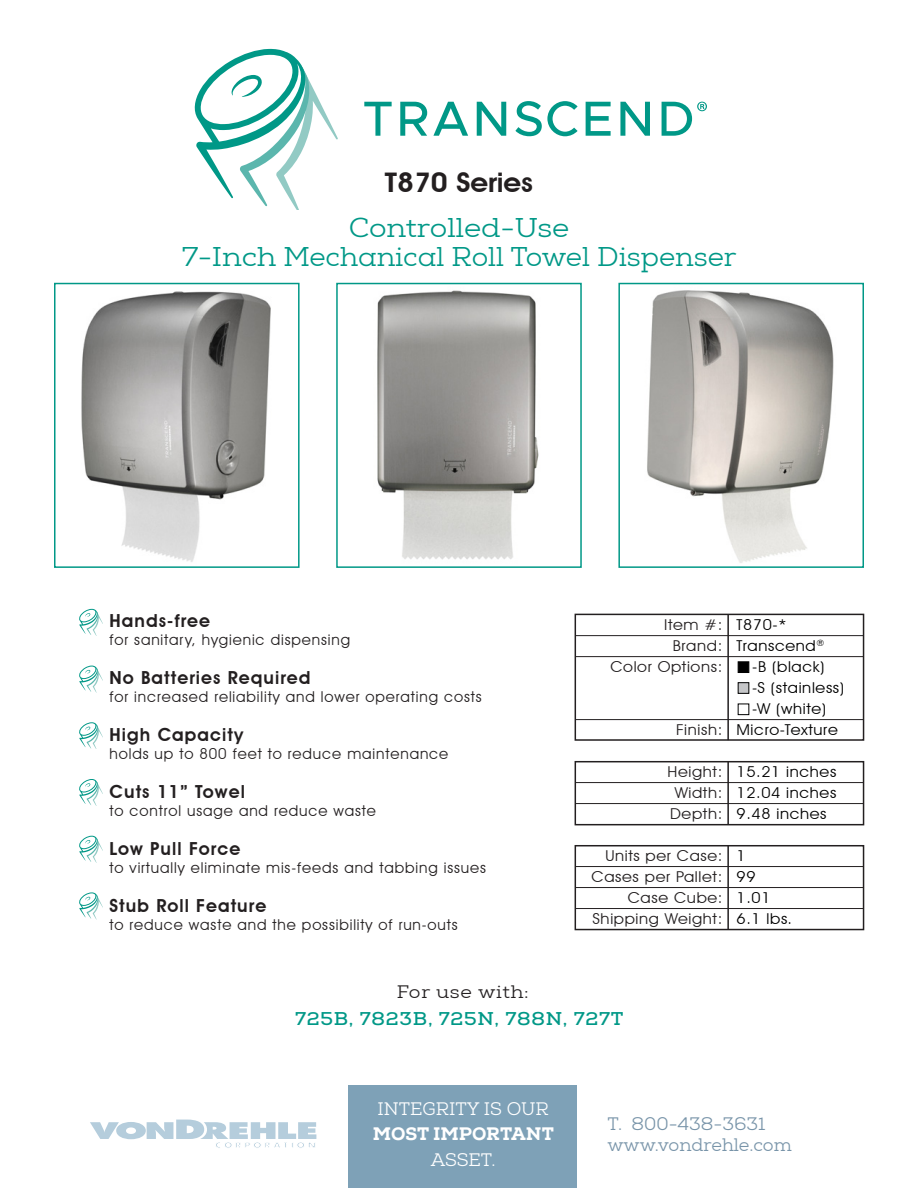
<style>
.page{position:relative;width:918px;height:1188px;background:#fff}
.page>*{position:absolute;margin:0;border:0;box-sizing:border-box;transform-origin:0 0}
.t1{font:27px "Nexa Slab";color:#009887;scale:1.08 1}
.t2{font:600 27px "Avant Garde IT Cby BT";color:#231f20;scale:1.08 1}
.t3{font:600 18px "Avant Garde IT Cby BT";letter-spacing:.06em;color:#231f20}
.t4{font:18px "Nexa Slab";color:#7894a9}
.t5{font:700 18px "Nexa Slab";letter-spacing:.04em;color:#009887;scale:1.08 1}
.t6{font:18px "Nexa Slab";color:#fff}
.t7{font:800 18px "Nexa Slab";color:#fff}
.t8{font:18px "Nexa Slab";letter-spacing:.04em;color:#231f20;scale:1.08 1}
.t9{font:15px "Avant Garde IT Cby BT";letter-spacing:.06em;color:#231f20}
.t10{font:15px "Avant Garde IT Cby BT";letter-spacing:.04em;color:#000;scale:1.08 1}
.t11{font:15px "Avant Garde IT Cby BT";letter-spacing:.04em;color:#231f20;scale:1.08 1}
.t12{font:15px "Avant Garde IT Cby BT";letter-spacing:.06em;color:#231f20;scale:1.08 1}
</style>
<div class="page">
<svg style="left:194px;top:49px;width:144px;height:160px"></svg>
<svg style="left:364px;top:102px;width:28px;height:34px"></svg>
<svg style="left:400px;top:102px;width:27px;height:34px"></svg>
<svg style="left:433px;top:102px;width:35px;height:34px"></svg>
<svg style="left:477px;top:102px;width:29px;height:34px"></svg>
<svg style="left:515px;top:101px;width:63px;height:35px"></svg>
<svg style="left:586px;top:102px;width:25px;height:34px"></svg>
<svg style="left:620px;top:102px;width:30px;height:34px"></svg>
<svg style="left:662px;top:102px;width:45px;height:34px"></svg>
<img style="left:647px;top:290px;width:187px;height:273px">
<img style="left:377px;top:290px;width:162px;height:270px">
<img style="left:81px;top:291px;width:190px;height:271px">
<div style="left:348px;top:1086px;width:229px;height:102px;background:#7ea1b7"></div>
<svg style="left:90px;top:1120px;width:226px;height:28px"></svg>
<svg style="left:79px;top:609px;width:24px;height:27px"></svg>
<svg style="left:79px;top:666px;width:24px;height:26px"></svg>
<svg style="left:79px;top:722px;width:24px;height:27px"></svg>
<svg style="left:79px;top:779px;width:24px;height:27px"></svg>
<svg style="left:79px;top:836px;width:24px;height:26px"></svg>
<svg style="left:79px;top:892px;width:24px;height:27px"></svg>
<div style="left:54px;top:283px;width:246px;height:285px;border:2px solid #009887"></div>
<div style="left:336px;top:283px;width:246px;height:285px;border:2px solid #009887"></div>
<div style="left:618px;top:283px;width:246px;height:285px;border:2px solid #009887"></div>
<hr style="left:575px;top:635px;width:289px;height:1px;background:#231f20">
<hr style="left:575px;top:656px;width:289px;height:1px;background:#231f20">
<div style="left:575px;top:614px;width:289px;height:127px;border:2px solid #231f20"></div>
<div style="left:575px;top:761px;width:289px;height:64px;border:2px solid #231f20"></div>
<div style="left:575px;top:845px;width:289px;height:85px;border:2px solid #231f20"></div>
<hr style="left:727px;top:614px;width:2px;height:126px;background:#231f20">
<hr style="left:727px;top:762px;width:2px;height:63px;background:#231f20">
<hr style="left:727px;top:846px;width:2px;height:84px;background:#231f20">
<hr style="left:575px;top:719px;width:289px;height:1px;background:#231f20">
<hr style="left:575px;top:782px;width:289px;height:1px;background:#231f20">
<hr style="left:575px;top:803px;width:289px;height:1px;background:#231f20">
<hr style="left:575px;top:866px;width:289px;height:1px;background:#231f20">
<hr style="left:575px;top:887px;width:289px;height:1px;background:#231f20">
<hr style="left:575px;top:908px;width:289px;height:1px;background:#231f20">
<div style="left:738px;top:662px;width:11px;height:11px;background:#000;border:1px solid #000"></div>
<div style="left:738px;top:682px;width:11px;height:12px;background:#c5c6c8;border:1px solid #000"></div>
<div style="left:738px;top:704px;width:11px;height:11px;background:#fff;border:1px solid #000"></div>
<p class="t2" style="left:385px;top:167px;width:139px">T870 Series</p>
<p class="t1" style="left:349px;top:212px;width:206px">Controlled-Use</p>
<p class="t1" style="left:182px;top:240px;width:515px">7-Inch Mechanical Roll Towel Dispenser</p>
<p class="t3" style="left:110px;top:609px;width:102px">Hands-free</p>
<p class="t9" style="left:110px;top:630px;width:242px">for sanitary, hygienic dispensing</p>
<p class="t3" style="left:110px;top:666px;width:202px">No Batteries Required</p>
<p class="t9" style="left:110px;top:687px;width:374px">for increased reliability and lower operating costs</p>
<p class="t3" style="left:110px;top:723px;width:135px">High Capacity</p>
<p class="t9" style="left:110px;top:744px;width:340px">holds up to 800 feet to reduce maintenance</p>
<p class="t3" style="left:110px;top:780px;width:137px">Cuts 11” Towel</p>
<p class="t9" style="left:110px;top:801px;width:268px">to control usage and reduce waste</p>
<p class="t3" style="left:110px;top:837px;width:132px">Low Pull Force</p>
<p class="t9" style="left:110px;top:858px;width:378px">to virtually eliminate mis-feeds and tabbing issues</p>
<p class="t3" style="left:110px;top:894px;width:158px">Stub Roll Feature</p>
<p class="t9" style="left:110px;top:915px;width:350px">to reduce waste and the possibility of run-outs</p>
<p class="t12" style="left:664px;top:616px;width:55px">Item #:</p>
<p class="t12" style="left:673px;top:637px;width:47px">Brand:</p>
<p class="t11" style="left:610px;top:658px;width:105px">Color Options:</p>
<p class="t12" style="left:676px;top:721px;width:44px">Finish:</p>
<p class="t12" style="left:668px;top:763px;width:52px">Height:</p>
<p class="t12" style="left:675px;top:784px;width:46px">Width:</p>
<p class="t12" style="left:670px;top:805px;width:50px">Depth:</p>
<p class="t11" style="left:605px;top:847px;width:110px">Units per Case:</p>
<p class="t11" style="left:592px;top:868px;width:123px">Cases per Pallet:</p>
<p class="t11" style="left:628px;top:889px;width:89px">Case Cube:</p>
<p class="t11" style="left:592px;top:910px;width:122px">Shipping Weight:</p>
<p class="t10" style="left:737px;top:616px;width:48px">T870-*</p>
<p class="t10" style="left:737px;top:637px;width:83px">Transcend<sup>®</sup></p>
<p class="t10" style="left:752px;top:658px;width:68px">-B (black)</p>
<p class="t10" style="left:752px;top:679px;width:87px">-S (stainless)</p>
<p class="t10" style="left:752px;top:700px;width:70px">-W (white)</p>
<p class="t10" style="left:737px;top:721px;width:95px">Micro-Texture</p>
<p class="t10" style="left:737px;top:763px;width:94px">15.21 inches</p>
<p class="t10" style="left:737px;top:784px;width:94px">12.04 inches</p>
<p class="t10" style="left:737px;top:805px;width:85px">9.48 inches</p>
<p class="t10" style="left:737px;top:847px;width:10px">1</p>
<p class="t10" style="left:737px;top:868px;width:19px">99</p>
<p class="t10" style="left:737px;top:889px;width:33px">1.01</p>
<p class="t10" style="left:737px;top:910px;width:53px">6.1 lbs.</p>
<p class="t8" style="left:397px;top:981px;width:124px">For use with:</p>
<p class="t5" style="left:295px;top:1008px;width:306px">725B, 7823B, 725N, 788N, 727T</p>
<p class="t6" style="left:377px;top:1098px;width:173px">INTEGRITY IS OUR</p>
<p class="t7" style="left:373px;top:1123px;width:183px">MOST IMPORTANT</p>
<p class="t6" style="left:431px;top:1149px;width:66px">ASSET.</p>
<p class="t4" style="left:608px;top:1113px;width:159px">T. 800-438-3631</p>
<p class="t4" style="left:608px;top:1134px;width:186px">www.vondrehle.com</p>
</div>
